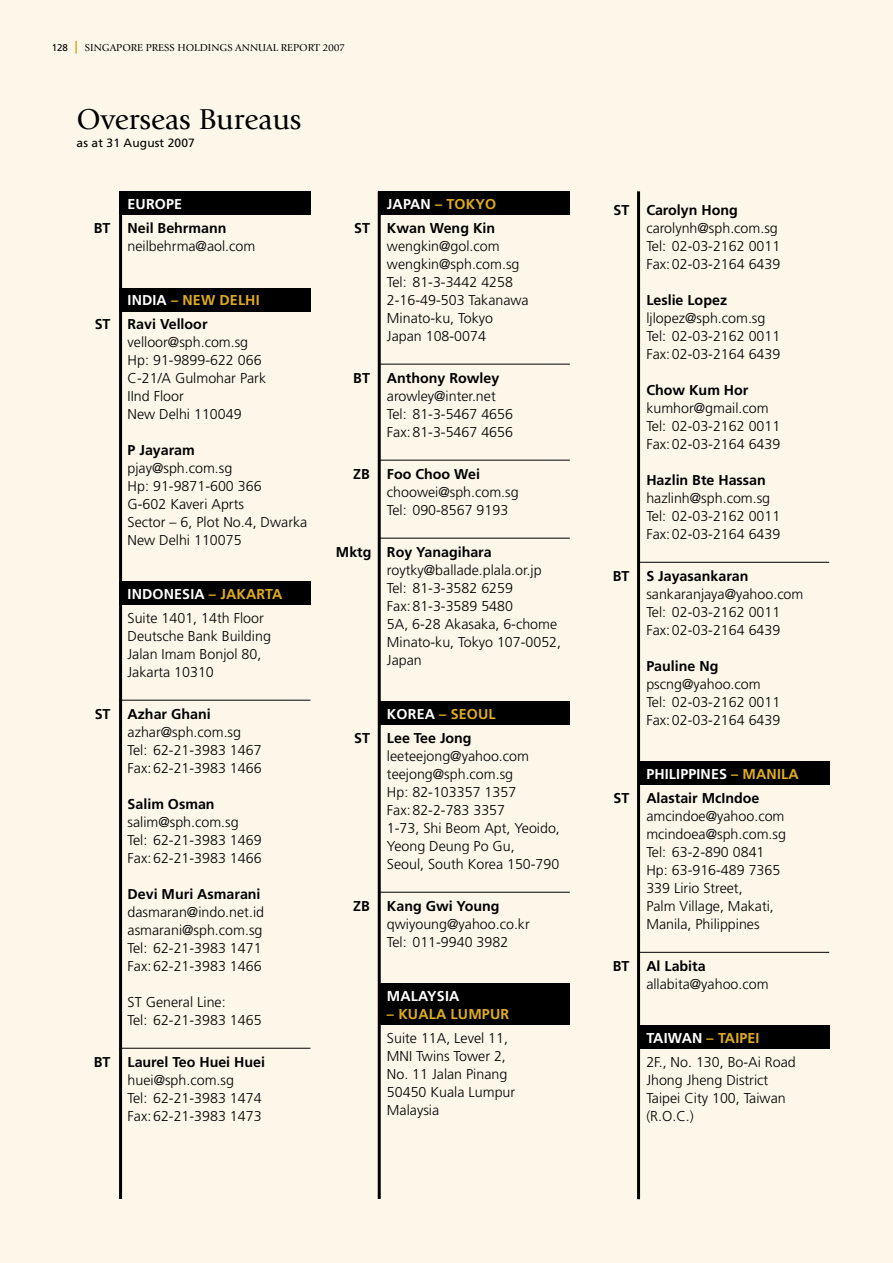
<style>
.page{position:relative;width:893px;height:1263px;background:#fcf7e9}
.page>*{position:absolute;margin:0;border:0;box-sizing:border-box;transform-origin:0 0}
.t1{font:30px "Giovanni";color:#000}
.t2{font:300 14.25px/18px "Frutiger";color:#000}
.t3{font:700 14.25px/24px "Frutiger";color:#000;text-align:right}
.t4{font:700 14.25px "Frutiger";letter-spacing:.01em;color:#fff}
.t5{font:700 14.25px "Frutiger";letter-spacing:.01em;color:#e0ad20}
.t6{font:12px "Frutiger";letter-spacing:.01em;color:#000}
.t7{font:10.5px "Giovanni";color:#000}
.t8{font:9.75px "Frutiger";color:#000}
.s1{color:#e0ad20}
.s2{color:#fff}
</style>
<div class="page">
<div style="left:639px;top:761px;width:191px;height:23px;background:#000"></div>
<div style="left:638px;top:1025px;width:191px;height:23px;background:#000"></div>
<div style="left:119px;top:288px;width:191px;height:23px;background:#000"></div>
<div style="left:119px;top:191px;width:191px;height:24px;background:#000"></div>
<div style="left:378px;top:191px;width:192px;height:24px;background:#000"></div>
<div style="left:119px;top:581px;width:191px;height:23px;background:#000"></div>
<div style="left:378px;top:983px;width:192px;height:42px;background:#000"></div>
<div style="left:378px;top:701px;width:192px;height:24px;background:#000"></div>
<svg style="left:75px;top:41px;width:2px;height:13px"></svg>
<hr style="left:119px;top:205px;width:3px;height:994px;background:#000">
<hr style="left:378px;top:191px;width:3px;height:1008px;background:#000">
<hr style="left:637px;top:191px;width:3px;height:1008px;background:#000">
<hr style="left:119px;top:604px;width:191px;height:1px;background:#000">
<hr style="left:119px;top:700px;width:191px;height:1px;background:#000">
<hr style="left:119px;top:1048px;width:191px;height:1px;background:#000">
<hr style="left:378px;top:364px;width:192px;height:1px;background:#000">
<hr style="left:378px;top:460px;width:192px;height:1px;background:#000">
<hr style="left:378px;top:538px;width:192px;height:1px;background:#000">
<hr style="left:378px;top:892px;width:192px;height:1px;background:#000">
<hr style="left:638px;top:562px;width:191px;height:1px;background:#000">
<hr style="left:638px;top:784px;width:191px;height:1px;background:#000">
<hr style="left:638px;top:952px;width:191px;height:1px;background:#000">
<hr style="left:638px;top:1048px;width:191px;height:1px;background:#000">
<p class="t8" style="left:52px;top:42px;width:18px">128</p>
<p class="t7" style="left:85px;top:41px;width:262px">SINGAPORE PRESS HOLDINGS ANNUAL REPORT 2007</p>
<h1 class="t1" style="left:77px;top:102px;width:226px">Overseas Bureaus</h1>
<p class="t6" style="left:77px;top:135px;width:120px">as at 31 August 2007</p>
<p class="t4" style="left:128px;top:195px;width:54px">EUROPE</p>
<p class="t3" style="left:94px;top:215px;width:134px">BT Neil Behrmann</p>
<p class="t2" style="left:128px;top:237px;width:129px">neilbehrma@aol.com</p>
<p class="t4" style="left:128px;top:291px;width:67px">INDIA <span class="s1">– NEW</span></p>
<p class="t5" style="left:220px;top:291px;width:10px">DELH</p>
<p class="t5" style="left:256px;top:291px;width:5px">I</p>
<p class="t3" style="left:77px;top:311px;width:133px">ST Ravi Velloor</p>
<p class="t2" style="left:128px;top:333px;width:140px">velloor@sph.com.sg<br>Hp: 91-9899-622 066<br>C-21/A Gulmohar Park<br>IInd Floor<br>New Delhi 110049</p>
<p class="t3" style="left:128px;top:437px;width:69px">P Jayaram</p>
<p class="t2" style="left:128px;top:458px;width:181px">pjay@sph.com.sg<br>Hp: 91-9871-600 366<br>G-602 Kaveri Aprts<br>Sector – 6, Plot No.4, Dwarka<br>New Delhi 110075</p>
<p class="t4" style="left:128px;top:585px;width:15px">INDONES</p>
<p class="t5" style="left:190px;top:585px;width:47px"><span class="s2">IA</span> – JAKAR</p>
<p class="t5" style="left:265px;top:585px;width:18px">TA</p>
<p class="t2" style="left:128px;top:608px;width:145px">Suite 1401, 14th Floor<br>Deutsche Bank Building<br>Jalan Imam Bonjol 80,<br>Jakarta 10310</p>
<p class="t3" style="left:95px;top:701px;width:117px">ST Azhar Ghani</p>
<p class="t2" style="left:128px;top:722px;width:136px">azhar@sph.com.sg<br>Tel: 62-21-3983 1467<br>Fax:62-21-3983 1466</p>
<p class="t3" style="left:128px;top:791px;width:89px">Salim Osman</p>
<p class="t2" style="left:128px;top:812px;width:136px">salim@sph.com.sg<br>Tel: 62-21-3983 1469<br>Fax:62-21-3983 1466</p>
<p class="t3" style="left:128px;top:881px;width:135px">Devi M uri Asmarani</p>
<p class="t2" style="left:128px;top:902px;width:138px">dasmaran@indo.net.id asmarani@sph.com.sg<br>Tel: 62-21-3983 1471<br>Fax:62-21-3983 1466</p>
<p class="t2" style="left:128px;top:992px;width:136px">ST General Line:<br>Tel: 62-21-3983 1465</p>
<p class="t3" style="left:94px;top:1049px;width:173px">BT Laurel Teo H uei H uei</p>
<p class="t2" style="left:128px;top:1070px;width:136px">huei@sph.com.sg<br>Tel: 62-21-3983 1474<br>Fax:62-21-3983 1473</p>
<p class="t3" style="left:336px;top:191px;width:161px"><span class="s2">JAPAN</span> <span class="s1">– TOKYO<br></span>ST Kwan Weng Kin</p>
<p class="t2" style="left:387px;top:237px;width:143px">wengkin@gol.com wengkin@sph.com.sg<br>Tel: 81-3-3442 4258<br>2-16-49-503 Takanawa<br>Minato-ku, Tokyo<br>Japan 108-0074</p>
<p class="t3" style="left:353px;top:365px;width:148px">BT Anthony Rowley</p>
<p class="t2" style="left:387px;top:386px;width:128px">arowley@inter.net<br>Tel: 81-3-5467 4656<br>Fax:81-3-5467 4656</p>
<p class="t3" style="left:353px;top:461px;width:128px">ZB Foo Choo Wei</p>
<p class="t2" style="left:387px;top:482px;width:133px">choowei@sph.com.sg<br>Tel: 090-8567 9193</p>
<p class="t3" style="left:336px;top:539px;width:157px">M ktg Roy Yanagihara</p>
<p class="t2" style="left:387px;top:560px;width:176px">roytky@ballade.plala.or.jp<br>Tel: 81-3-3582 6259<br>Fax:81-3-3589 5480<br>5A, 6-28 Akasaka, 6-chome<br>Minato-ku, Tokyo 107-0052,<br>Japan</p>
<p class="t4" style="left:387px;top:705px;width:11px">KOREA</p>
<p class="t5" style="left:439px;top:705px;width:21px">– SEO</p>
<p class="t5" style="left:478px;top:705px;width:18px">UL</p>
<p class="t3" style="left:336px;top:725px;width:137px">ST Lee Tee Jong</p>
<p class="t2" style="left:387px;top:746px;width:174px">leeteejong@yahoo.com teejong@sph.com.sg<br>Hp: 82-103357 1357<br>Fax:82-2-783 3357<br>1-73, Shi Beom Apt, Yeoido,<br>Yeong Deung Po Gu,<br>Seoul, South Korea 150-790</p>
<p class="t3" style="left:353px;top:893px;width:148px">ZB Kang Gwi Young</p>
<p class="t2" style="left:387px;top:914px;width:144px">qwiyoung@yahoo.co.kr<br>Tel: 011-9940 3982</p>
<p class="t4" style="left:387px;top:987px;width:12px">MALA</p>
<p class="t4" style="left:427px;top:987px;width:33px">YSIA</p>
<p class="t5" style="left:387px;top:1005px;width:42px">– KUALA</p>
<p class="t5" style="left:451px;top:1005px;width:59px">LUMPUR</p>
<p class="t2" style="left:387px;top:1028px;width:130px">Suite 11A, Level 11,<br>MNI Twins Tower 2,<br>No. 11 Jalan Pinang<br>50450 Kuala Lumpur<br>Malaysia</p>
<p class="t3" style="left:595px;top:198px;width:144px">ST Carolyn Hong</p>
<p class="t2" style="left:646px;top:219px;width:136px">carolynh@sph.com.sg<br>Tel: 02-03-2162 0011<br>Fax:02-03-2164 6439</p>
<p class="t3" style="left:595px;top:287px;width:21px">L</p>
<p class="t3" style="left:653px;top:287px;width:75px">eslie Lopez</p>
<p class="t2" style="left:646px;top:309px;width:136px">ljlopez@sph.com.sg<br>Tel: 02-03-2162 0011<br>Fax:02-03-2164 6439</p>
<p class="t3" style="left:646px;top:377px;width:104px">Chow Kum Hor</p>
<p class="t2" style="left:646px;top:399px;width:136px">kumhor@gmail.com<br>Tel: 02-03-2162 0011<br>Fax:02-03-2164 6439</p>
<p class="t3" style="left:646px;top:467px;width:121px">Hazlin Bte Hassan</p>
<p class="t2" style="left:646px;top:489px;width:136px">hazlinh@sph.com.sg<br>Tel: 02-03-2162 0011<br>Fax:02-03-2164 6439</p>
<p class="t3" style="left:613px;top:563px;width:137px">BT S Jayasankaran</p>
<p class="t2" style="left:646px;top:585px;width:159px">sankaranjaya@yahoo.com<br>Tel: 02-03-2162 0011<br>Fax:02-03-2164 6439</p>
<p class="t3" style="left:646px;top:653px;width:74px">Pauline Ng</p>
<p class="t2" style="left:646px;top:675px;width:136px">pscng@yahoo.com<br>Tel: 02-03-2162 0011<br>Fax:02-03-2164 6439</p>
<p class="t4" style="left:646px;top:765px;width:64px">PH ILIPPINES</p>
<p class="t5" style="left:731px;top:765px;width:24px">– MAN</p>
<p class="t5" style="left:777px;top:765px;width:14px">ILA</p>
<p class="t3" style="left:595px;top:785px;width:166px">ST Alastair McIndoe</p>
<p class="t2" style="left:646px;top:807px;width:141px">amcindoe@yahoo.com mcindoea@sph.com.sg<br>Tel: 63-2-890 0841<br>Hp: 63-916-489 7365<br>339 Lirio Street,<br>Palm Village, Makati,<br>Manila, Philippines</p>
<p class="t3" style="left:613px;top:953px;width:95px">BT Al Labita</p>
<p class="t2" style="left:646px;top:975px;width:124px">allabita@yahoo.com</p>
<p class="t4" style="left:646px;top:1029px;width:34px">TAIWAN</p>
<p class="t5" style="left:707px;top:1029px;width:54px">– TAIPEI</p>
<p class="t2" style="left:646px;top:1053px;width:151px">2F., No. 130, Bo-Ai Road<br>Jhong Jheng District<br>Taipei City 100, Taiwan (R.O.C.)</p>
</div>
